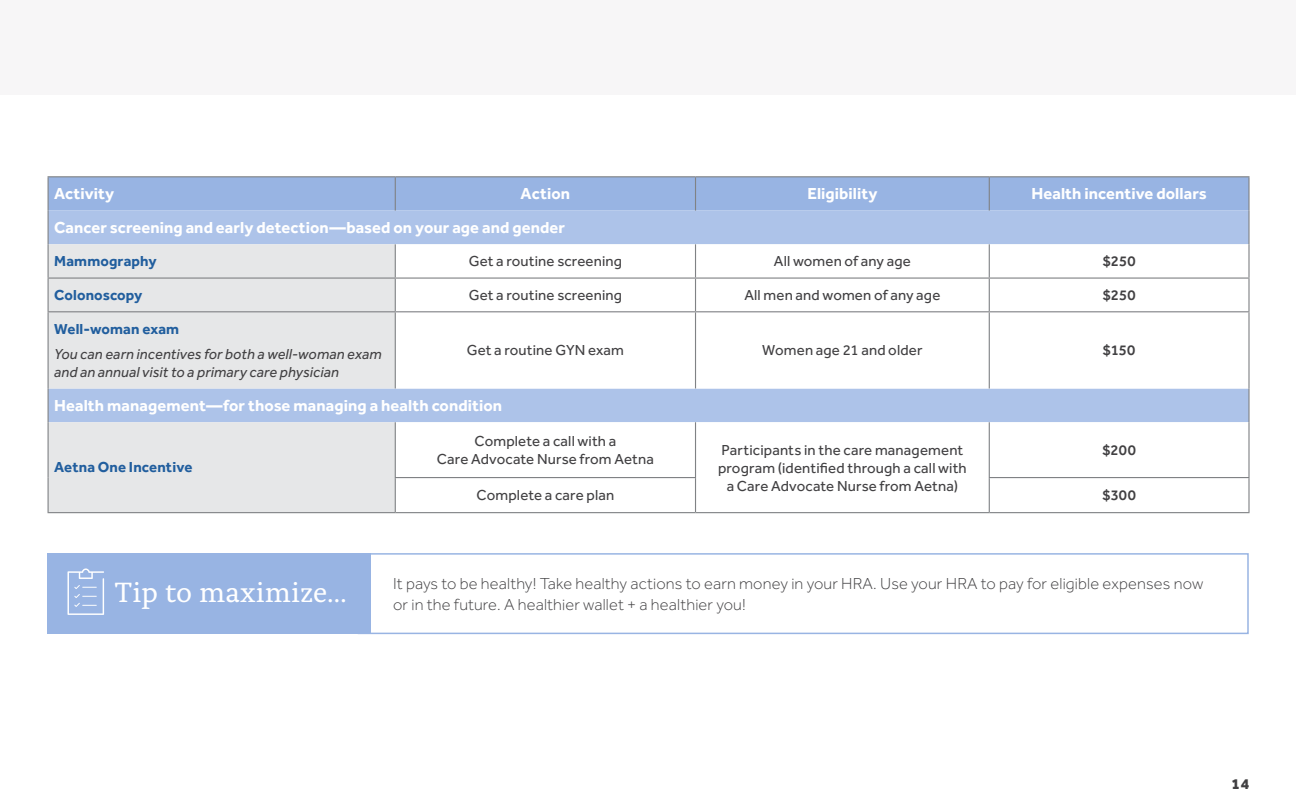
<style>
.page{position:relative;width:1296px;height:810px;background:#fff}
.page>*{position:absolute;margin:0;border:0;box-sizing:border-box;transform-origin:0 0}
.t1{font:29.25px "Alda OT";color:#fff}
.t2{font:700 16.5px "Effra";letter-spacing:.005em;color:#fff}
.t3{font:300 16.5px "Effra";letter-spacing:.01em;color:#414042}
.t4{font:800 15.45px "Effra";color:#414042}
.t5{font:15px/18px "Effra";letter-spacing:.01em;color:#414042;text-align:center}
.t6{font:italic 15px/18px "Effra";letter-spacing:.01em;color:#414042}
.t7{font:700 15px "Effra";letter-spacing:.01em;color:#215e9e}
.t8{font:500 15px "Effra";letter-spacing:.01em;color:#414042}
</style>
<div class="page">
<div style="left:0;top:0;width:1296px;height:94px;background:#f7f6f7"></div>
<div style="left:49px;top:177px;width:1199px;height:34px;background:#98b4e3"></div>
<div style="left:49px;top:211px;width:1199px;height:33px;background:#adc3e9"></div>
<svg style="left:49px;top:244px;width:346px;height:268px;background:#dee2e7"></svg>
<svg style="left:395px;top:244px;width:853px;height:268px"></svg>
<hr style="left:395px;top:244px;width:1px;height:34px;background:#808285">
<hr style="left:695px;top:244px;width:1px;height:34px;background:#808285">
<hr style="left:989px;top:244px;width:1px;height:34px;background:#808285">
<hr style="left:48px;top:278px;width:347px;height:1px;background:#808285">
<hr style="left:395px;top:278px;width:301px;height:1px;background:#808285">
<hr style="left:395px;top:279px;width:1px;height:32px;background:#808285">
<hr style="left:696px;top:278px;width:293px;height:1px;background:#808285">
<hr style="left:695px;top:279px;width:1px;height:32px;background:#808285">
<hr style="left:989px;top:278px;width:261px;height:1px;background:#808285">
<hr style="left:989px;top:279px;width:1px;height:32px;background:#808285">
<hr style="left:48px;top:311px;width:347px;height:1px;background:#808285">
<hr style="left:395px;top:311px;width:301px;height:1px;background:#808285">
<hr style="left:395px;top:312px;width:1px;height:76px;background:#808285">
<hr style="left:696px;top:311px;width:293px;height:1px;background:#808285">
<hr style="left:695px;top:312px;width:1px;height:76px;background:#808285">
<hr style="left:989px;top:311px;width:261px;height:1px;background:#808285">
<hr style="left:989px;top:312px;width:1px;height:76px;background:#808285">
<hr style="left:395px;top:177px;width:1px;height:34px;background:#808285">
<hr style="left:695px;top:177px;width:1px;height:34px;background:#808285">
<hr style="left:989px;top:177px;width:1px;height:34px;background:#808285">
<hr style="left:395px;top:422px;width:1px;height:55px;background:#808285">
<hr style="left:695px;top:422px;width:1px;height:55px;background:#808285">
<hr style="left:989px;top:422px;width:1px;height:55px;background:#808285">
<hr style="left:395px;top:477px;width:301px;height:1px;background:#808285">
<hr style="left:395px;top:478px;width:1px;height:34px;background:#808285">
<hr style="left:695px;top:478px;width:1px;height:34px;background:#808285">
<hr style="left:989px;top:477px;width:261px;height:1px;background:#808285">
<hr style="left:989px;top:478px;width:1px;height:34px;background:#808285">
<hr style="left:48px;top:512px;width:347px;height:1px;background:#808285">
<hr style="left:395px;top:512px;width:301px;height:1px;background:#808285">
<hr style="left:696px;top:512px;width:293px;height:1px;background:#808285">
<hr style="left:989px;top:512px;width:261px;height:1px;background:#808285">
<hr style="left:48px;top:176px;width:347px;height:1px;background:#808285">
<hr style="left:48px;top:177px;width:1px;height:34px;background:#808285">
<hr style="left:395px;top:176px;width:301px;height:1px;background:#808285">
<hr style="left:696px;top:176px;width:293px;height:1px;background:#808285">
<hr style="left:989px;top:176px;width:261px;height:1px;background:#808285">
<hr style="left:1248px;top:177px;width:2px;height:34px;background:#808285">
<hr style="left:48px;top:211px;width:1px;height:33px;background:#808285">
<hr style="left:1248px;top:211px;width:2px;height:33px;background:#808285">
<hr style="left:48px;top:244px;width:1px;height:34px;background:#808285">
<hr style="left:1248px;top:244px;width:2px;height:34px;background:#808285">
<hr style="left:48px;top:279px;width:1px;height:32px;background:#808285">
<hr style="left:1248px;top:279px;width:2px;height:32px;background:#808285">
<hr style="left:48px;top:312px;width:1px;height:76px;background:#808285">
<hr style="left:1248px;top:312px;width:2px;height:76px;background:#808285">
<hr style="left:48px;top:388px;width:1px;height:34px;background:#808285">
<hr style="left:1248px;top:388px;width:2px;height:34px;background:#808285">
<hr style="left:48px;top:422px;width:1px;height:56px;background:#808285">
<hr style="left:48px;top:478px;width:1px;height:34px;background:#808285">
<hr style="left:1248px;top:422px;width:2px;height:55px;background:#808285">
<hr style="left:1248px;top:478px;width:2px;height:34px;background:#808285">
<div style="left:47px;top:553px;width:324px;height:81px;background:#98b4e3"></div>
<div style="left:358px;top:553px;width:891px;height:81px;border:2px solid #98b4e3"></div>
<svg style="left:68px;top:568px;width:36px;height:47px"></svg>
<p class="t2" style="left:54px;top:184px;width:62px">Activity</p>
<p class="t2" style="left:521px;top:184px;width:51px">Action</p>
<p class="t2" style="left:807px;top:184px;width:72px">Eligibility</p>
<p class="t2" style="left:1031px;top:184px;width:177px">Health incentive dollars</p>
<p class="t2" style="left:54px;top:217px;width:512px">Cancer screening and early detection—based on your age and gender</p>
<p class="t7" style="left:54px;top:252px;width:104px">Mammography</p>
<p class="t5" style="left:469px;top:252px;width:155px">Get a routine screening</p>
<p class="t5" style="left:774px;top:252px;width:139px">All women of any age</p>
<p class="t8" style="left:1103px;top:252px;width:34px">$250</p>
<p class="t7" style="left:54px;top:286px;width:90px">Colonoscopy</p>
<p class="t5" style="left:469px;top:286px;width:155px">Get a routine screening</p>
<p class="t5" style="left:744px;top:286px;width:198px">All men and women of any age</p>
<p class="t8" style="left:1103px;top:286px;width:34px">$250</p>
<p class="t7" style="left:54px;top:320px;width:127px">Well-woman exam</p>
<p class="t6" style="left:54px;top:344px;width:329px">You can earn incentives for both a well-woman exam and an annual visit to a primary care physician</p>
<p class="t5" style="left:467px;top:341px;width:159px">Get a routine GYN exam</p>
<p class="t5" style="left:762px;top:341px;width:162px">Women age 21 and older</p>
<p class="t8" style="left:1103px;top:341px;width:34px">$150</p>
<p class="t2" style="left:54px;top:395px;width:450px">Health management—for those managing a health condition</p>
<p class="t7" style="left:54px;top:458px;width:140px">Aetna One Incentive</p>
<h1 class="t1" style="left:114px;top:581px;width:234px">Tip to maximize…</h1>
<p class="t5" style="left:437px;top:432px;width:219px">Complete a call with a<br>Care Advocate Nurse from Aetna</p>
<p class="t5" style="left:718px;top:440px;width:250px">Participants in the care management program (identified through a call with a Care Advocate Nurse from Aetna)</p>
<p class="t8" style="left:1102px;top:441px;width:35px">$200</p>
<p class="t5" style="left:476px;top:486px;width:139px">Complete a care plan</p>
<p class="t8" style="left:1102px;top:486px;width:35px">$300</p>
<p class="t3" style="left:393px;top:574px;width:812px">It pays to be healthy! Take healthy actions to earn money in your HRA. Use your HRA to pay for eligible expenses now</p>
<p class="t3" style="left:393px;top:595px;width:354px">or in the future. A healthier wallet + a healthier you!</p>
<p class="t4" style="left:1232px;top:774px;width:19px">14</p>
</div>
